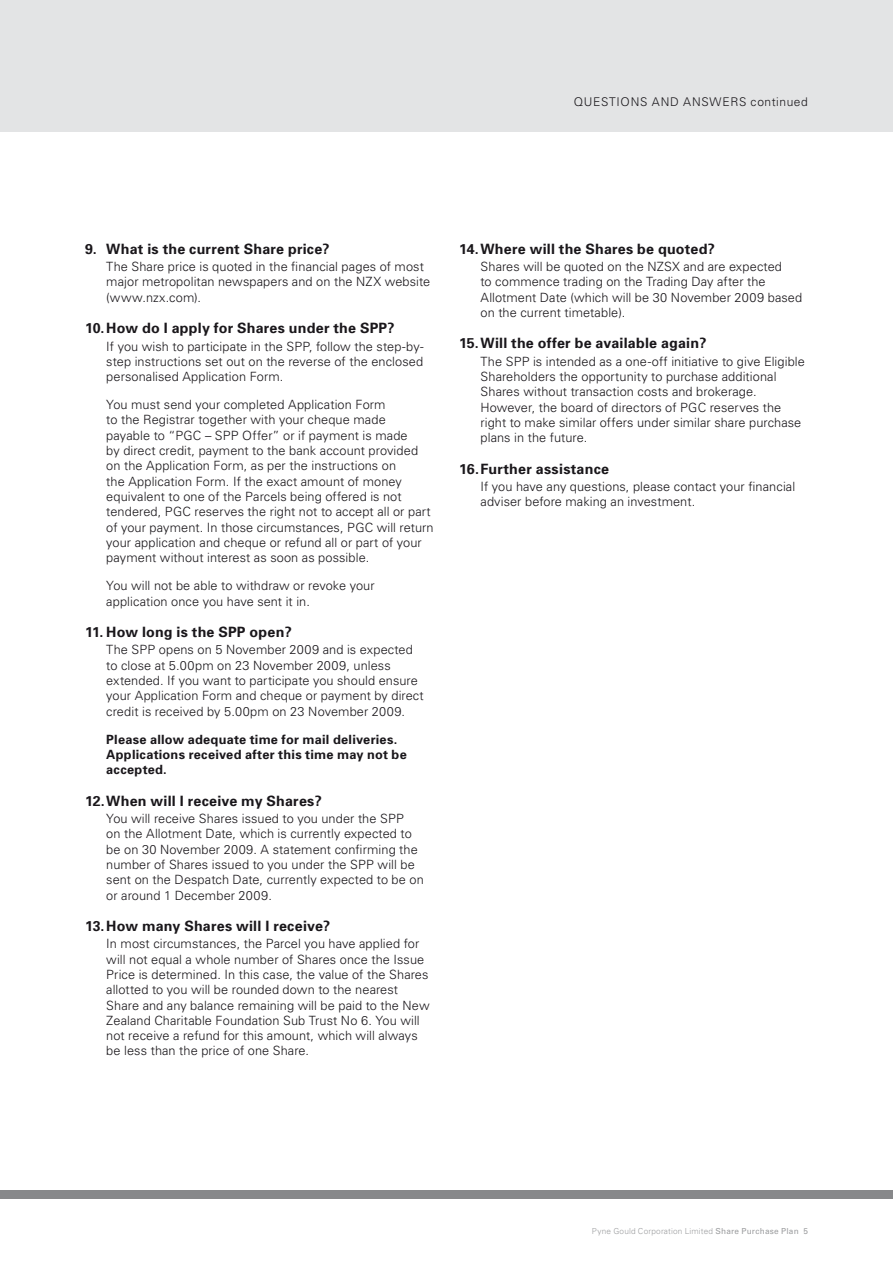
<style>
.page{position:relative;width:893px;height:1263px;background:#fff}
.page>*{position:absolute;margin:0;border:0;box-sizing:border-box;transform-origin:0 0}
.t1{font:700 14.25px "Univers";letter-spacing:.015em;color:#1a171b}
.t2{font:300 12.75px/15.3px "Univers";letter-spacing:.005em;color:#1a171b}
.t3{font:700 12.75px/15.3px "Univers";letter-spacing:.02em;color:#1a171b}
.t4{font:300 12px "Univers";letter-spacing:.055em;color:#1a171b}
.t5{font:300 8.25px "Univers";letter-spacing:.02em;color:#9c9d9f}
.s1{font-weight:400}
</style>
<div class="page">
<div style="left:0;top:0;width:893px;height:132px;background:#e3e4e5"></div>
<div style="left:0;top:1191px;width:893px;height:8px;background:#87888a"></div>
<p class="t4" style="left:574px;top:95px;width:236px">QUESTIONS AND ANSWERS continued</p>
<p class="t1" style="left:85px;top:240px;width:246px">9. What is the current Share price?</p>
<p class="t2" style="left:106px;top:259px;width:325px">The Share price is quoted in the financial pages of most major metropolitan newspapers and on the NZX website (www.nzx.com).</p>
<p class="t1" style="left:85px;top:319px;width:311px">10.How do I apply for Shares under the SPP?</p>
<p class="t2" style="left:106px;top:338px;width:319px;text-align:justify">If you wish to participate in the SPP, follow the step-by&shy;step instructions set out on the reverse of the enclosed personalised Application Form.</p>
<p class="t2" style="left:106px;top:397px;width:329px">You must send your completed Application Form<br>to the Registrar together with your cheque made<br>payable to “PGC – SPP Offer” or if payment is made<br>by direct credit, payment to the bank account provided on the Application Form, as per the instructions on<br>the Application Form. If the exact amount of money equivalent to one of the Parcels being offered is not tendered, PGC reserves the right not to accept all or part of your payment. In those circumstances, PGC will return your application and cheque or refund all or part of your payment without interest as soon as possible.</p>
<p class="t2" style="left:106px;top:578px;width:270px">You will not be able to withdraw or revoke your application once you have sent it in.</p>
<p class="t1" style="left:85px;top:623px;width:208px">11. How long is the SPP open?</p>
<p class="t2" style="left:106px;top:642px;width:319px">The SPP opens on 5 November 2009 and is expected to close at 5.00pm on 23 November 2009, unless extended. If you want to participate you should ensure your Application Form and cheque or payment by direct credit is received by 5.00pm on 23 November 2009.</p>
<p class="t3" style="left:106px;top:731px;width:302px">Please allow adequate time for mail deliveries.<br>Applications received after this time may not be accepted.</p>
<p class="t1" style="left:85px;top:792px;width:238px">12.When will I receive my Shares?</p>
<p class="t2" style="left:106px;top:810px;width:319px">You will receive Shares issued to you under the SPP<br>on the Allotment Date, which is currently expected to be on 30 November 2009. A statement confirming the number of Shares issued to you under the SPP will be sent on the Despatch Date, currently expected to be on or around 1 December 2009.</p>
<p class="t1" style="left:85px;top:917px;width:247px">13.How many Shares will I receive?</p>
<p class="t2" style="left:106px;top:936px;width:325px">In most circumstances, the Parcel you have applied for will not equal a whole number of Shares once the Issue Price is determined. In this case, the value of the Shares allotted to you will be rounded down to the nearest Share and any balance remaining will be paid to the New Zealand Charitable Foundation Sub Trust No 6. You will not receive a refund for this amount, which will always be less than the price of one Share.</p>
<p class="t1" style="left:459px;top:240px;width:257px">14.Where will the Shares be quoted?</p>
<p class="t2" style="left:480px;top:259px;width:323px">Shares will be quoted on the NZSX and are expected<br>to commence trading on the Trading Day after the Allotment Date (which will be 30 November 2009 based on the current timetable).</p>
<p class="t1" style="left:459px;top:335px;width:249px">15.Will the offer be available again?</p>
<p class="t2" style="left:480px;top:353px;width:326px">The SPP is intended as a one-off initiative to give Eligible Shareholders the opportunity to purchase additional Shares without transaction costs and brokerage.<br>However, the board of directors of PGC reserves the right to make similar offers under similar share purchase plans in the future.</p>
<p class="t1" style="left:459px;top:460px;width:151px">16.Further assistance</p>
<p class="t2" style="left:480px;top:479px;width:316px">If you have any questions, please contact your financial adviser before making an investment.</p>
<p class="t5" style="left:592px;top:1226px;width:217px">Pyne Gould Corporation Limited <span class="s1">Share Purchase Plan 5</span></p>
</div>
